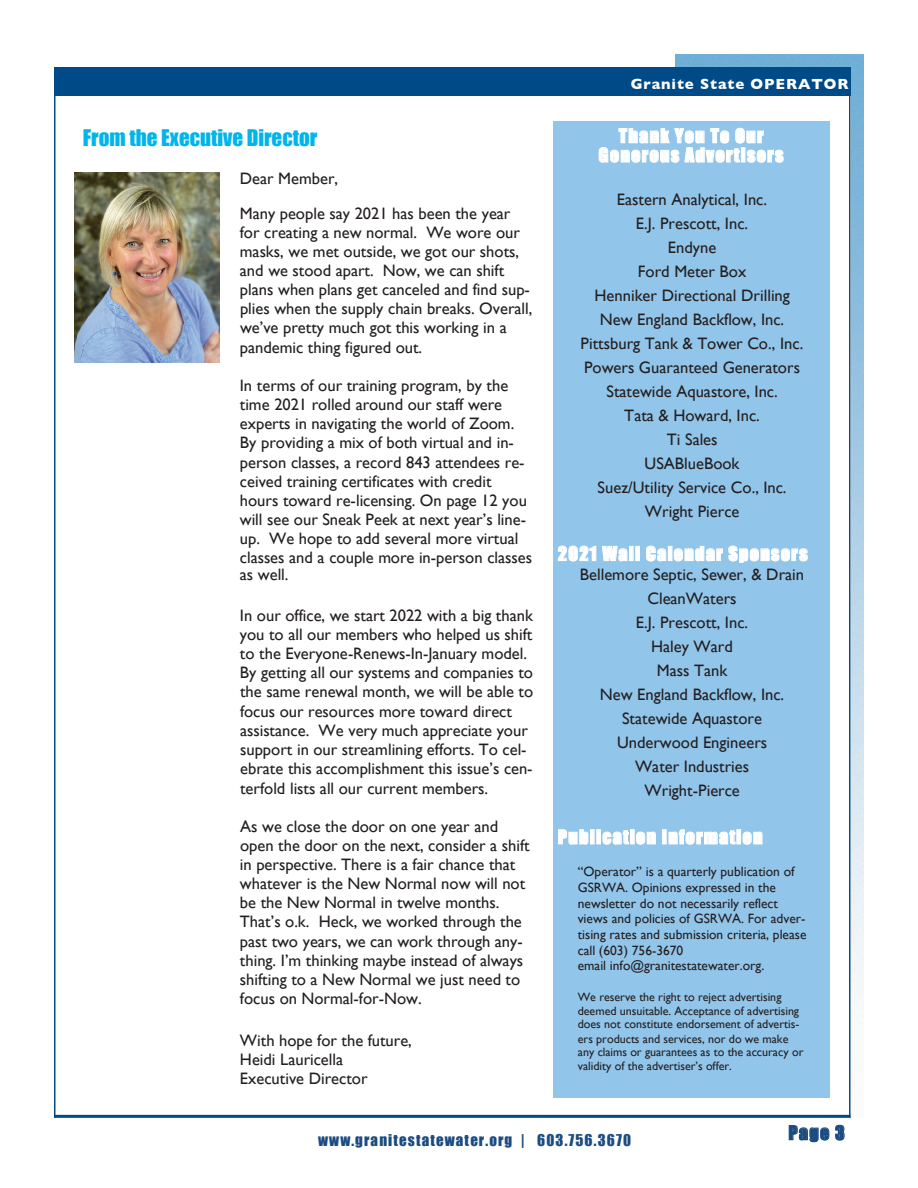
<style>
.page{position:relative;width:918px;height:1188px;background:#fff}
.page>*{position:absolute;margin:0;border:0;box-sizing:border-box;transform-origin:0 0}
.t1{font:21px "Impact";color:#00b5ec}
.t2{font:18px/19.2px "Impact";letter-spacing:.075em;color:#fff;text-align:center}
.t3{font:18px "Impact";color:#1b4c81}
.t4{font:16.65px "Gill Sans";color:#231f20}
.t5{font:16.5px/19.2px "Gill Sans";color:#231f20}
.t6{font:15px "Impact";letter-spacing:.075em;color:#1b4c81}
.t7{font:700 15px "Gill Sans";letter-spacing:.06em;color:#fff}
.t8{font:13.5px/15.6px "Gill Sans";color:#231f20}
.t9{font:12px/13.8px "Gill Sans";color:#231f20}
</style>
<div class="page">
<img style="left:675px;top:54px;width:189px;height:971px">
<div style="left:54px;top:69px;width:796px;height:1049px;background:#fff"></div>
<hr style="left:54px;top:69px;width:1px;height:1049px;background:#004b87">
<hr style="left:849px;top:69px;width:2px;height:1049px;background:#004b87">
<hr style="left:54px;top:1115px;width:796px;height:3px;background:#004b87">
<div style="left:54px;top:68px;width:796px;height:28px;background:#004b87"></div>
<svg style="left:789px;top:1125px;width:40px;height:17px"></svg>
<svg style="left:835px;top:1125px;width:10px;height:16px"></svg>
<div style="left:554px;top:122px;width:276px;height:976px;background:#92c5ea"></div>
<svg style="left:599px;top:128px;width:185px;height:35px"></svg>
<svg style="left:558px;top:546px;width:38px;height:15px"></svg>
<svg style="left:602px;top:546px;width:25px;height:16px"></svg>
<div style="left:629px;top:546px;width:4px;height:15px;border:1px solid #fff"></div>
<div style="left:636px;top:546px;width:4px;height:15px;border:1px solid #fff"></div>
<svg style="left:646px;top:546px;width:20px;height:15px"></svg>
<div style="left:668px;top:546px;width:4px;height:15px;border:1px solid #fff"></div>
<svg style="left:674px;top:546px;width:134px;height:17px"></svg>
<svg style="left:558px;top:829px;width:31px;height:16px"></svg>
<div style="left:590px;top:829px;width:4px;height:15px;border:1px solid #fff"></div>
<svg style="left:597px;top:829px;width:59px;height:16px"></svg>
<div style="left:662px;top:829px;width:4px;height:15px;border:1px solid #fff"></div>
<svg style="left:669px;top:829px;width:94px;height:16px"></svg>
<img style="left:74px;top:172px;width:145px;height:190px">
<p class="t1" style="left:83px;top:121px;width:236px">From the Executive Director</p>
<p class="t5" style="left:240px;top:160px;width:272px;line-height:35px">Dear Member,<br>Many people say 2021 has been the year</p>
<p class="t5" style="left:240px;top:222px;width:294px">for creating a new normal. We wore our masks, we met outside, we got our shots, and we stood apart. Now, we can shift plans when plans get canceled and find sup&shy;plies when the supply chain breaks. Overall, we’ve pretty much got this working in a</p>
<p class="t4" style="left:240px;top:338px;width:184px">pandemic thing figured out.</p>
<p class="t5" style="left:240px;top:376px;width:294px">In terms of our training program, by the time 2021 rolled around our staff were experts in navigating the world of Zoom.<br>By providing a mix of both virtual and in&shy;person classes, a record 843 attendees re&shy;ceived training certificates with credit hours toward re-licensing. On page 12 you will see our Sneak Peek at next year’s line&shy;up. We hope to add several more virtual classes and a couple more in-person classes</p>
<p class="t5" style="left:240px;top:565px;width:50px">as well.</p>
<p class="t5" style="left:240px;top:606px;width:295px">In our office, we start 2022 with a big thank you to all our members who helped us shift to the Everyone-Renews-In-January model.<br>By getting all our systems and companies to the same renewal month, we will be able to focus our resources more toward direct assistance. We very much appreciate your support in our streamlining efforts. To cel&shy;ebrate this accomplishment this issue’s cen&shy;terfold lists all our current members.</p>
<p class="t5" style="left:240px;top:816px;width:291px">As we close the door on one year and open the door on the next, consider a shift in perspective. There is a fair chance that whatever is the New Normal now will not be the New Normal in twelve months.<br>That’s o.k. Heck, we worked through the past two years, we can work through any&shy;thing. I’m thinking maybe instead of always shifting to a New Normal we just need to focus on Normal-for-Now.</p>
<p class="t5" style="left:240px;top:1031px;width:173px">With hope for the future,<br>Heidi Lauricella<br>Executive Director</p>
<p class="t7" style="left:631px;top:72px;width:219px">Granite State OPERATOR</p>
<p class="t2" style="left:599px;top:126px;width:186px">Thank You To Our<br>Generous Advertisers</p>
<p class="t5" style="left:581px;top:187px;width:224px;line-height:24px;text-align:center">Eastern Analytical, Inc.<br>E.J. Prescott, Inc.<br>Endyne<br>Ford Meter Box<br>Henniker Directional Drilling<br>New England Backflow, Inc.<br>Pittsburg Tank &amp; Tower Co., Inc.<br>Powers Guaranteed Generators<br>Statewide Aquastore, Inc.<br>Tata &amp; Howard, Inc.<br>Ti Sales<br>USABlueBook<br>Suez/Utility Service Co., Inc.<br>Wright Pierce</p>
<p class="t2" style="left:558px;top:543px;width:251px">2021 Wall Calendar Sponsors</p>
<p class="t5" style="left:580px;top:565px;width:226px">Bellemore Septic, Sewer, &amp; Drain</p>
<p class="t4" style="left:647px;top:588px;width:91px">CleanWaters</p>
<p class="t5" style="left:600px;top:610px;width:186px;line-height:24px;text-align:center">E.J. Prescott, Inc.<br>Haley Ward<br>Mass Tank<br>New England Backflow, Inc.<br>Statewide Aquastore<br>Underwood Engineers<br>Water Industries<br>Wright-Pierce</p>
<p class="t2" style="left:558px;top:827px;width:206px">Publication Information</p>
<p class="t8" style="left:578px;top:864px;width:230px">“Operator” is a quarterly publication of GSRWA. Opinions expressed in the newsletter do not necessarily reflect views and policies of GSRWA. For adver&shy;tising rates and submission criteria, please call (603) 756-3670<br>email info@granitestatewater.org.</p>
<p class="t9" style="left:578px;top:990px;width:227px">We reserve the right to reject advertising deemed unsuitable. Acceptance of advertising does not constitute endorsement of advertis&shy;ers products and services, nor do we make any claims or guarantees as to the accuracy or validity of the advertiser’s offer.</p>
<p class="t6" style="left:318px;top:1129px;width:314px">www.granitestatewater.org | 603.756.3670</p>
<p class="t3" style="left:789px;top:1119px;width:58px">Page 3</p>
</div>
